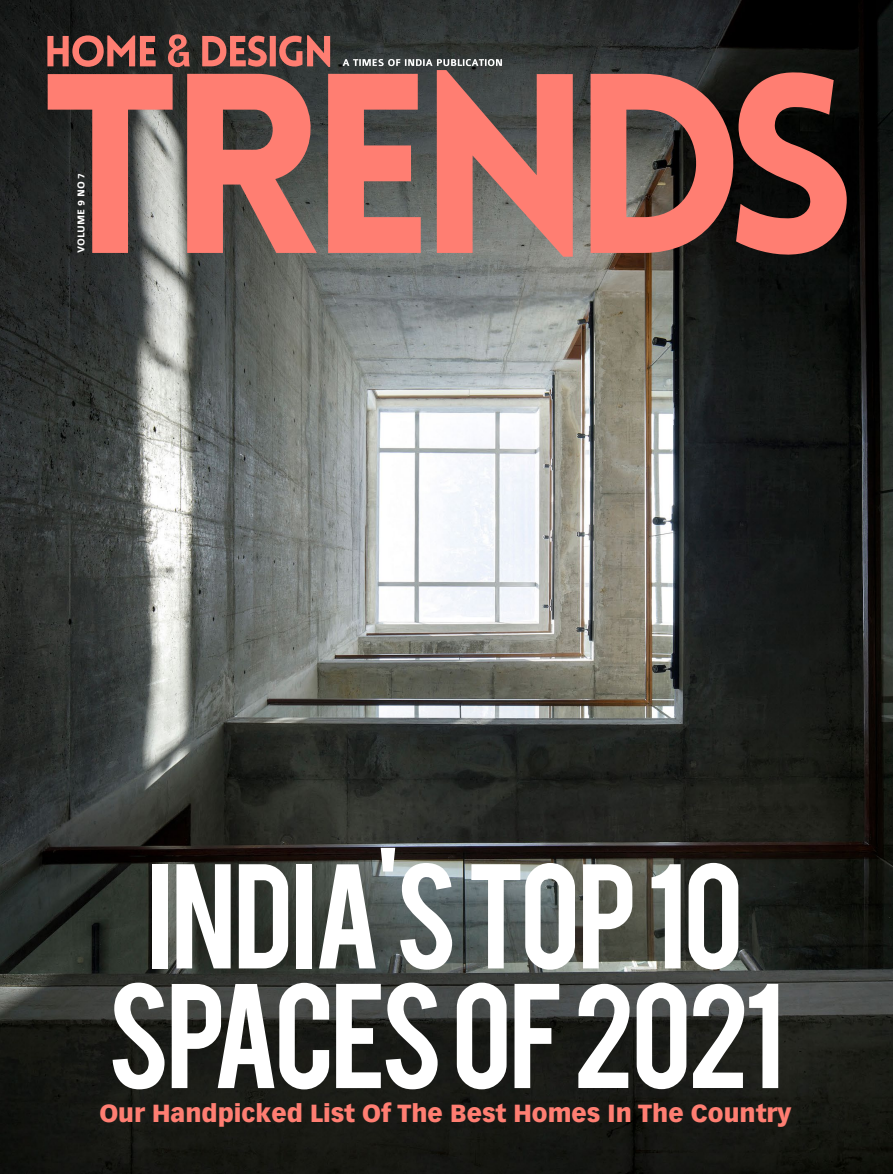
<style>
.page{position:relative;width:893px;height:1174px;background:#fff}
.page>*{position:absolute;margin:0;border:0;box-sizing:border-box;transform-origin:0 0}
.t1{font:117px/119.6px "Bebas";letter-spacing:-.03em;color:#fff;text-align:center}
.t2{font:900 24.3px "Vectora LT Std";color:#ff7e72}
.t3{font:700 10.5px "Colaborate";letter-spacing:-.01em;color:#fff}
</style>
<div class="page">
<img style="left:0;top:0;width:893px;height:1174px">
<svg style="left:47px;top:34px;width:283px;height:33px"></svg>
<svg style="left:343px;top:59px;width:159px;height:7px"></svg>
<svg style="left:48px;top:70px;width:799px;height:187px;fill:#ff7e72"></svg>
<p class="t3" style="left:76px;top:253px;width:82px;rotate:-90deg">VOLUME 9 NO 7</p>
<h1 class="t1" style="left:107px;top:848px;width:678px">INDIA'S TOP 10<br>SPACES OF 2021</h1>
<p class="t2" style="left:99px;top:1098px;width:694px">Our Handpicked List Of The Best Homes In The Country</p>
</div>
